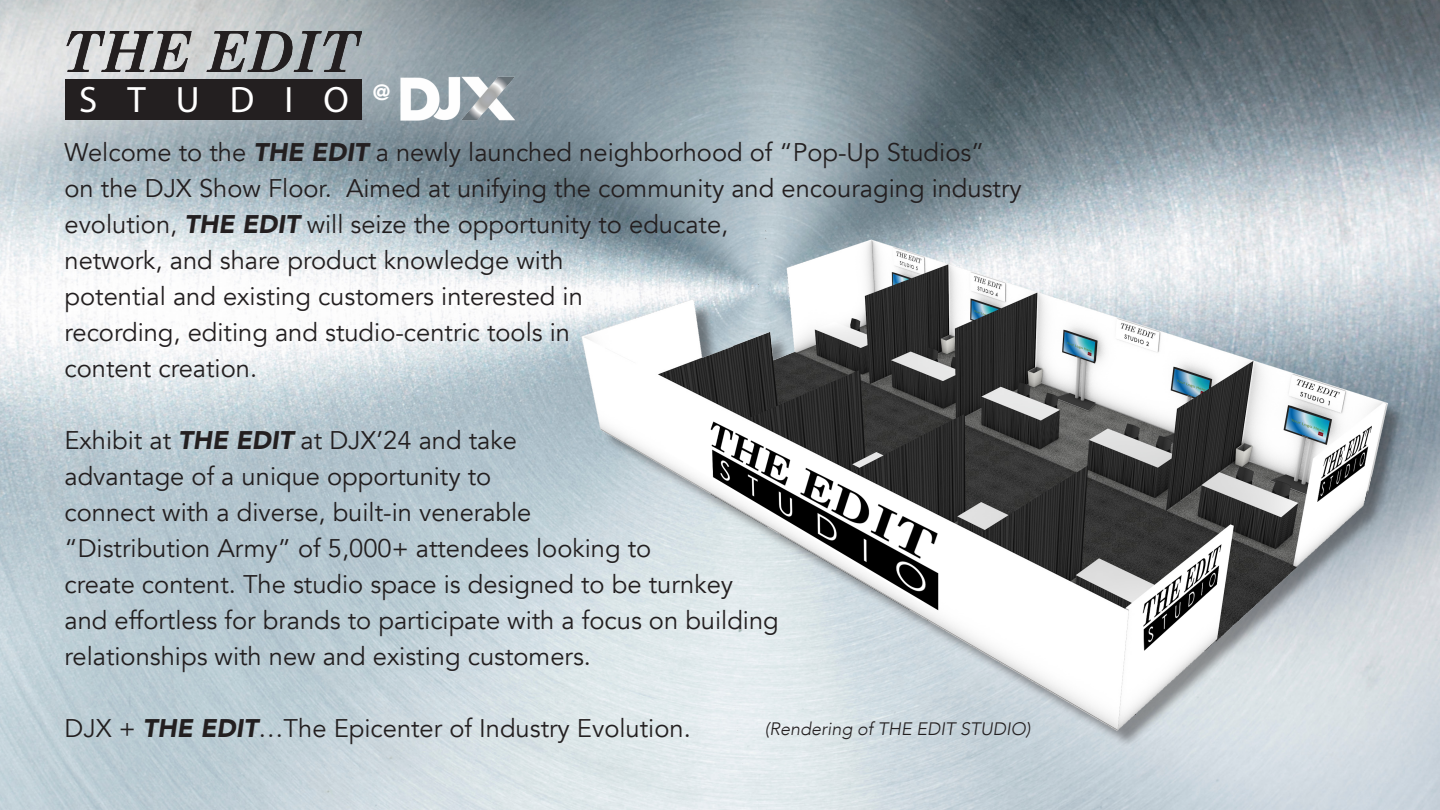
<style>
.page{position:relative;width:1440px;height:810px;background:#fff}
.page>*{position:absolute;margin:0;border:0;box-sizing:border-box;transform-origin:0 0}
.t1{font:36.9px "Myriad Pro";letter-spacing:.82em;color:#fff}
.t2{font:25.5px/36px "Avenir";color:#231f20}
.t3{font:900 22.05px "Avenir";color:#fff}
.t4{font:italic 300 18px "Avenir";color:#231f20}
.s1{font-weight:900;font-style:italic}
</style>
<div class="page">
<img style="left:0;top:0;width:1440px;height:810px">
<img style="left:574px;top:191px;width:866px;height:572px">
<img style="left:390px;top:68px;width:134px;height:54px">
<div style="left:65px;top:79px;width:296px;height:41px;background:#231f20"></div>
<img style="left:66px;top:32px;width:296px;height:40px">
<h1 class="t1" style="left:79px;top:77px;width:271px">STUDIO</h1>
<p class="t3" style="left:373px;top:78px;width:19px">@</p>
<p class="t2" style="left:64px;top:134px;width:959px">Welcome to the <span class="s1">THE EDIT</span> a newly launched neighborhood of “Pop-Up Studios”<br>on the DJX Show Floor. Aimed at unifying the community and encouraging industry evolution, <span class="s1">THE EDIT</span> will seize the opportunity to educate,<br>network, and share product knowledge with<br>potential and existing customers interested in<br>recording, editing and studio-centric tools in<br>content creation.</p>
<p class="t2" style="left:64px;top:422px;width:716px">Exhibit at <span class="s1">THE EDIT</span> at DJX’24 and take<br>advantage of a unique opportunity to<br>connect with a diverse, built-in venerable<br>“Distribution Army” of 5,000+ attendees looking to<br>create content. The studio space is designed to be turnkey and effortless for brands to participate with a focus on building relationships with new and existing customers.</p>
<p class="t2" style="left:64px;top:710px;width:628px">DJX + <span class="s1">THE EDIT</span>…The Epicenter of Industry Evolution.</p>
<p class="t4" style="left:765px;top:717px;width:267px">(Rendering of THE EDIT STUDIO)</p>
</div>
